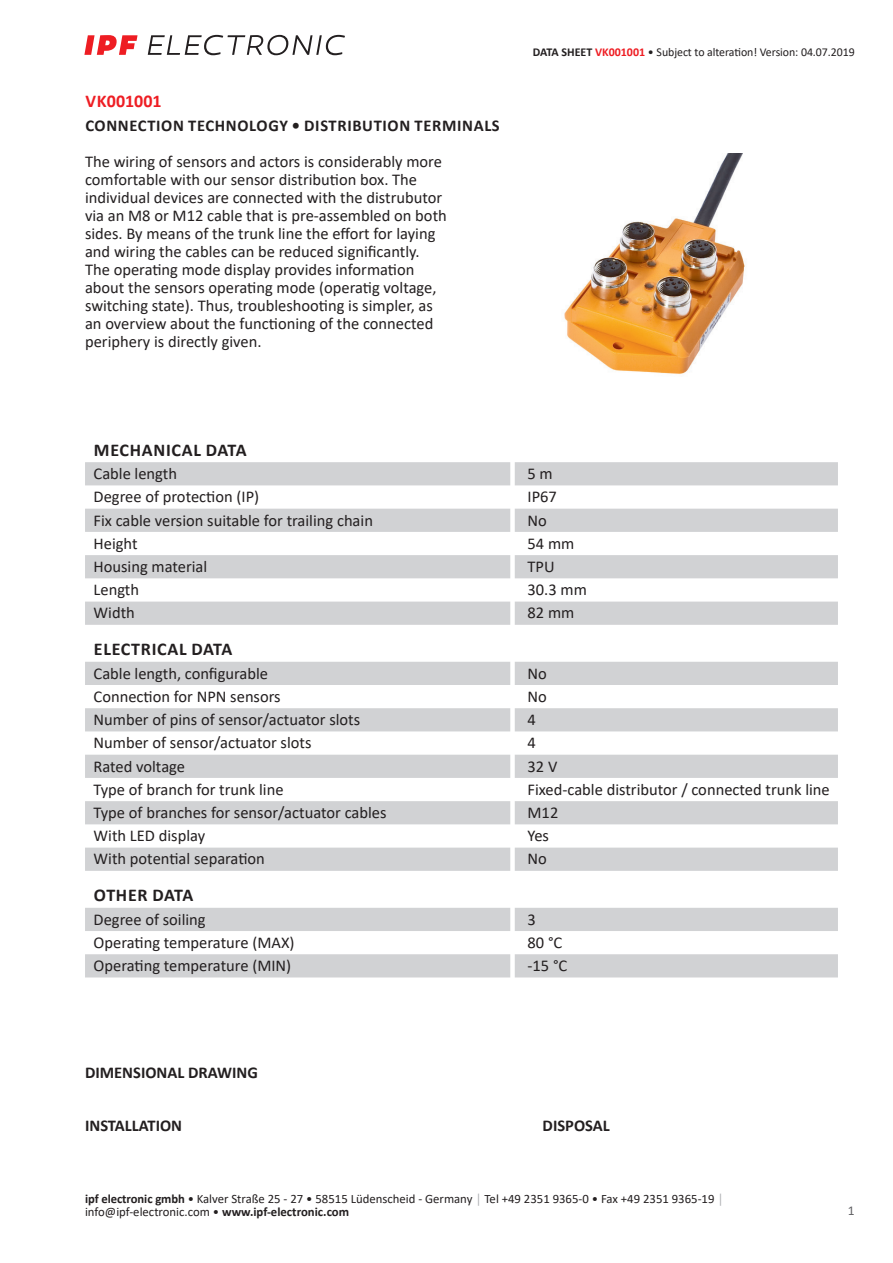
<style>
.page{position:relative;width:893px;height:1263px;background:#fff}
.page>*{position:absolute;margin:0;border:0;box-sizing:border-box;transform-origin:0 0}
.t1{font:700 18px "Calibri";letter-spacing:.04em;color:#231f20}
.t2{font:700 18px "Calibri";letter-spacing:.015em;color:#231f20}
.t3{font:700 18px "Calibri";color:#ee1d23}
.t4{font:16.5px/18px "Calibri";color:#231f20}
.t5{font:700 16.5px "Calibri";letter-spacing:.025em;color:#231f20}
.t6{font:700 16.5px "Calibri";color:#231f20}
.t7{font:13.5px "Calibri";color:#636366}
.t8{font:12.75px/12.6px "Calibri";color:#231f20}
.t9{font:12px "Calibri";letter-spacing:-.005em;color:#231f20}
.s1{font-weight:700}
.s2{font-weight:700;color:#ee1d23}
.s3{color:#a8a9ad}
</style>
<div class="page">
<svg style="left:148px;top:35px;width:197px;height:20px"></svg>
<svg style="left:84px;top:35px;width:54px;height:20px"></svg>
<svg style="left:85px;top:462px;width:753px;height:163px;fill:#d1d2d4"></svg>
<svg style="left:85px;top:662px;width:753px;height:209px;fill:#d1d2d4"></svg>
<svg style="left:85px;top:908px;width:753px;height:69px;fill:#d1d2d4"></svg>
<img style="left:564px;top:153px;width:181px;height:221px">
<p class="t3" style="left:85px;top:88px;width:78px">VK001001</p>
<p class="t5" style="left:85px;top:114px;width:416px">CONNECTION TECHNOLOGY • DISTRIBUTION TERMINALS</p>
<p class="t4" style="left:85px;top:152px;width:363px">The wiring of sensors and actors is considerably more comfortable with our sensor distribution box. The individual devices are connected with the distrubutor via an M8 or M12 cable that is pre-assembled on both sides. By means of the trunk line the effort for laying and wiring the cables can be reduced significantly.<br>The operating mode display provides information about the sensors operating mode (operatig voltage, switching state). Thus, troubleshooting is simpler, as an overview about the functioning of the connected periphery is directly given.</p>
<p class="t9" style="left:533px;top:44px;width:323px"><span class="s1">DATA SHEET</span> <span class="s2">VK001001</span> • Subject to alteration! Version: 04.07.2019</p>
<p class="t1" style="left:94px;top:437px;width:154px">MECHANICAL DATA</p>
<p class="t4" style="left:94px;top:464px;width:85px">Cable length</p>
<p class="t4" style="left:527px;top:464px;width:27px">5m</p>
<p class="t4" style="left:94px;top:487px;width:167px">Degree of protection (IP)</p>
<p class="t4" style="left:527px;top:487px;width:31px">IP67</p>
<p class="t4" style="left:94px;top:511px;width:281px">Fix cable version suitable for trailing chain</p>
<p class="t4" style="left:527px;top:511px;width:21px">No</p>
<p class="t4" style="left:94px;top:534px;width:46px">Height</p>
<p class="t4" style="left:527px;top:534px;width:48px">54 mm</p>
<p class="t4" style="left:94px;top:557px;width:115px">Housing material</p>
<p class="t4" style="left:527px;top:557px;width:29px">TPU</p>
<p class="t4" style="left:94px;top:580px;width:47px">Length</p>
<p class="t4" style="left:527px;top:580px;width:61px">30.3 mm</p>
<p class="t4" style="left:94px;top:603px;width:43px">Width</p>
<p class="t4" style="left:527px;top:603px;width:48px">82 mm</p>
<p class="t1" style="left:94px;top:637px;width:140px">ELECTRICAL DATA</p>
<p class="t4" style="left:94px;top:664px;width:176px">Cable length, configurable</p>
<p class="t4" style="left:527px;top:664px;width:21px">No</p>
<p class="t4" style="left:94px;top:687px;width:189px">Connection for NPN sensors</p>
<p class="t4" style="left:527px;top:687px;width:21px">No</p>
<p class="t4" style="left:94px;top:710px;width:268px">Number of pins of sensor/actuator slots</p>
<p class="t4" style="left:527px;top:710px;width:10px">4</p>
<p class="t4" style="left:94px;top:733px;width:219px">Number of sensor/actuator slots</p>
<p class="t4" style="left:527px;top:733px;width:10px">4</p>
<p class="t4" style="left:94px;top:757px;width:93px">Rated voltage</p>
<p class="t4" style="left:527px;top:757px;width:31px">32 V</p>
<p class="t4" style="left:94px;top:780px;width:192px">Type of branch for trunk line</p>
<p class="t4" style="left:527px;top:780px;width:304px">Fixed-cable distributor / connected trunk line</p>
<p class="t4" style="left:94px;top:803px;width:294px">Type of branches for sensor/actuator cables</p>
<p class="t4" style="left:527px;top:803px;width:32px">M12</p>
<p class="t4" style="left:94px;top:826px;width:113px">With LED display</p>
<p class="t4" style="left:527px;top:826px;width:23px">Yes</p>
<p class="t4" style="left:94px;top:849px;width:173px">With potential separation</p>
<p class="t4" style="left:527px;top:849px;width:21px">No</p>
<p class="t2" style="left:94px;top:883px;width:101px">OTHER DATA</p>
<p class="t4" style="left:94px;top:910px;width:114px">Degree of soiling</p>
<p class="t4" style="left:527px;top:910px;width:10px">3</p>
<p class="t4" style="left:94px;top:933px;width:203px">Operating temperature (MAX)</p>
<p class="t4" style="left:527px;top:933px;width:36px">80 °C</p>
<p class="t4" style="left:94px;top:956px;width:199px">Operating temperature (MIN)</p>
<p class="t4" style="left:527px;top:956px;width:41px">-15 °C</p>
<p class="t6" style="left:85px;top:1061px;width:174px">DIMENSIONAL DRAWING</p>
<p class="t6" style="left:85px;top:1114px;width:99px">INSTALLATION</p>
<p class="t6" style="left:543px;top:1114px;width:69px">DISPOSAL</p>
<p class="t8" style="left:85px;top:1192px;width:640px"><span class="s1">ipf electronic gmbh</span> • Kalver Straße 25 - 27 • 58515 Lüdenscheid - Germany <span class="s3">│</span> Tel +49 2351 9365-0 • Fax +49 2351 9365-19 <span class="s3">│ </span>info@ipf-electronic.com • <span class="s1">www.ipf-electronic.com</span></p>
<p class="t7" style="left:848px;top:1201px;width:8px">1</p>
</div>
